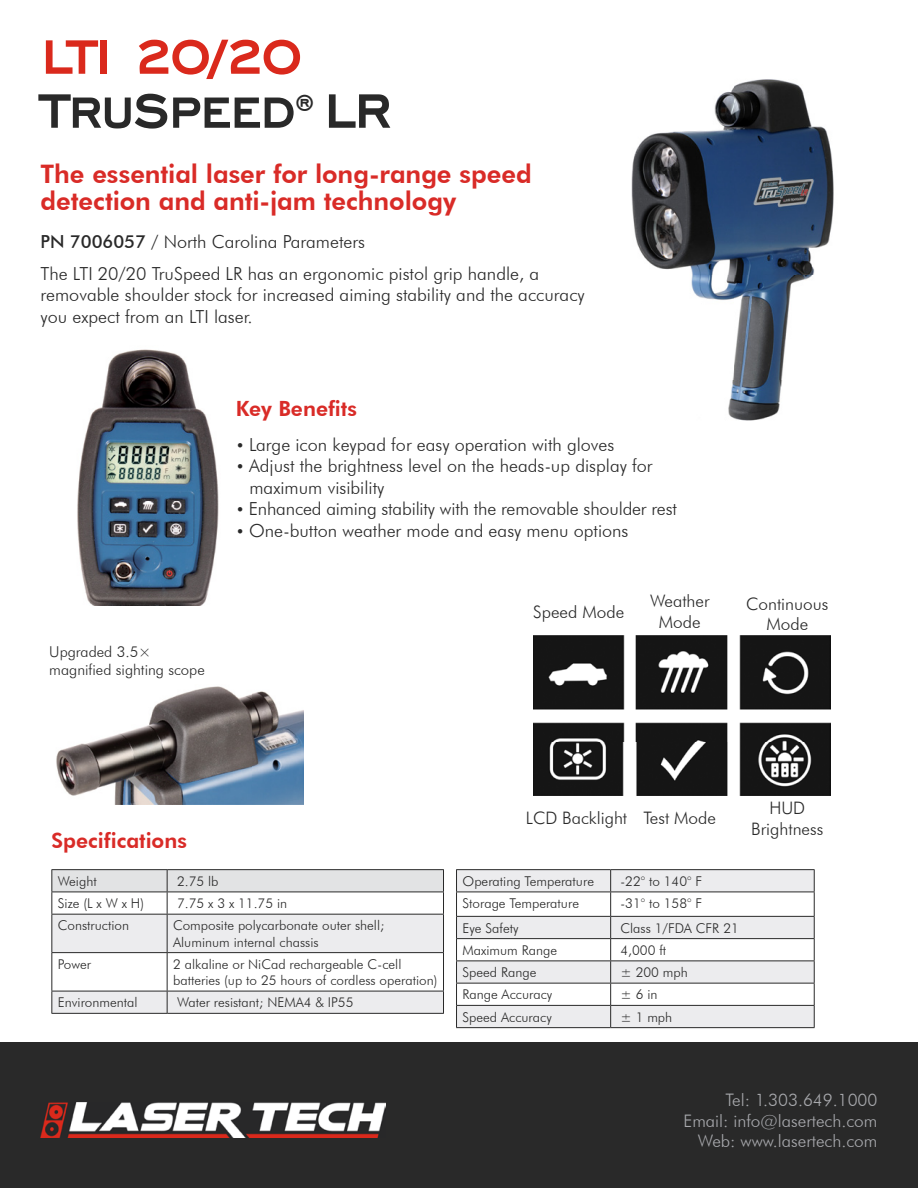
<style>
.page{position:relative;width:918px;height:1188px;background:#fff}
.page>*{position:absolute;margin:0;border:0;box-sizing:border-box;transform-origin:0 0}
.t1{font:700 63px "Engravers Gothic";letter-spacing:-.04em;color:#da291c}
.t2{font:700 57px "Engravers Gothic";letter-spacing:.005em;color:#292929}
.t3{font:800 25.5px/27px "Futura BT";letter-spacing:-.005em;color:#d92b27}
.t4{font:800 21px "Futura BT";color:#d92b27}
.t5{font:300 18px/21.6px "Futura BT";color:#292929}
.t6{font:300 17.25px/20.7px "Futura BT";color:#292929;text-align:center}
.t7{font:300 17.25px/20.7px "Futura BT";color:#a8a9ad;text-align:right}
.t8{font:300 15px/18px "Futura BT";color:#292929}
.t9{font:300 13.5px/16.2px "Futura BT";color:#292929}
.s1{font-size:63px}
.s2{font-weight:500}
.s3{font-size:15px}
</style>
<div class="page">
<div style="left:0;top:1042px;width:918px;height:146px;background:#292929"></div>
<img style="left:40px;top:1103px;width:346px;height:34px">
<img style="left:631px;top:79px;width:203px;height:342px">
<img style="left:533px;top:636px;width:297px;height:159px">
<img style="left:77px;top:349px;width:142px;height:257px">
<img style="left:56px;top:686px;width:247px;height:118px">
<hr style="left:51px;top:869px;width:116px;height:1px;background:#292929">
<hr style="left:167px;top:869px;width:277px;height:1px;background:#292929">
<svg style="left:51px;top:870px;width:393px;height:143px"></svg>
<hr style="left:51px;top:1013px;width:116px;height:1px;background:#292929">
<hr style="left:167px;top:1013px;width:277px;height:1px;background:#292929">
<hr style="left:456px;top:869px;width:155px;height:1px;background:#292929">
<hr style="left:611px;top:869px;width:204px;height:1px;background:#292929">
<svg style="left:456px;top:870px;width:359px;height:157px"></svg>
<hr style="left:456px;top:1027px;width:155px;height:1px;background:#292929">
<hr style="left:611px;top:1027px;width:204px;height:1px;background:#292929">
<h1 class="t1" style="left:42px;top:23px;width:262px">LTI 20/20</h1>
<h2 class="t2" style="left:42px;top:82px;width:351px"><span class="s1">T</span>RU<span class="s1">S</span>PEED<sup>®</sup> <span class="s1">LR</span></h2>
<h3 class="t3" style="left:40px;top:161px;width:493px">The essential laser for long-range speed detection and anti-jam technology</h3>
<h3 class="t5" style="left:40px;top:225px;width:500px;line-height:32px"><span class="s2">PN 7006057</span> / North Carolina Parameters<br>The LTI 20/20 TruSpeed LR has an ergonomic pistol grip handle, a</h3>
<h3 class="t5" style="left:40px;top:284px;width:546px">removable shoulder stock for increased aiming stability and the accuracy you expect from an LTI laser.</h3>
<h3 class="t4" style="left:236px;top:395px;width:123px">Key Benefits</h3>
<h3 class="t5" style="left:236px;top:433px;width:380px"><span class="s3">•</span> Large icon keypad for easy operation with gloves</h3>
<h3 class="t5" style="left:249px;top:455px;width:405px;text-indent:-13px"><span class="s3">•</span> Adjust the brightness level on the heads-up display for maximum visibility</h3>
<h3 class="t5" style="left:236px;top:498px;width:442px"><span class="s3">•</span> Enhanced aiming stability with the removable shoulder rest</h3>
<h3 class="t5" style="left:236px;top:520px;width:394px"><span class="s3">•</span> One-button weather mode and easy menu options</h3>
<p class="t8" style="left:49px;top:643px;width:157px">Upgraded 3.5× magnified sighting scope</p>
<p class="t6" style="left:533px;top:601px;width:93px">Speed Mode</p>
<p class="t6" style="left:650px;top:590px;width:61px">Weather<br>Mode</p>
<p class="t6" style="left:746px;top:593px;width:84px">Continuous<br>Mode</p>
<h3 class="t4" style="left:51px;top:828px;width:137px">Specifications</h3>
<p class="t9" style="left:58px;top:873px;width:40px">Weight</p>
<p class="t9" style="left:177px;top:873px;width:43px">2.75 lb</p>
<p class="t9" style="left:58px;top:895px;width:88px">Size (L x W x H)</p>
<p class="t9" style="left:177px;top:895px;width:112px">7.75 x 3 x 11.75 in</p>
<p class="t9" style="left:58px;top:917px;width:73px">Construction</p>
<p class="t9" style="left:173px;top:917px;width:213px">Composite polycarbonate outer shell;<br>Aluminum internal chassis</p>
<p class="t9" style="left:58px;top:956px;width:35px">Power</p>
<p class="t9" style="left:173px;top:956px;width:266px">2 alkaline or NiCad rechargeable C-cell batteries (up to 25 hours of cordless operation)</p>
<p class="t9" style="left:58px;top:994px;width:81px">Environmental</p>
<p class="t9" style="left:177px;top:994px;width:178px">Water resistant; NEMA4 &amp; IP55</p>
<p class="t6" style="left:526px;top:808px;width:192px">LCD Backlight Test Mode</p>
<p class="t6" style="left:751px;top:797px;width:74px">HUD<br>Brightness</p>
<p class="t9" style="left:463px;top:873px;width:133px">Operating Temperature</p>
<p class="t9" style="left:621px;top:873px;width:83px">-22° to 140° F</p>
<p class="t9" style="left:463px;top:895px;width:118px">Storage Temperature</p>
<p class="t9" style="left:621px;top:895px;width:83px">-31° to 158° F</p>
<p class="t9" style="left:463px;top:920px;width:57px">Eye Safety</p>
<p class="t9" style="left:621px;top:920px;width:120px">Class 1/FDA CFR 21</p>
<p class="t9" style="left:463px;top:942px;width:96px">Maximum Range</p>
<p class="t9" style="left:621px;top:942px;width:47px">4,000 ft</p>
<p class="t9" style="left:463px;top:964px;width:75px">Speed Range</p>
<p class="t9" style="left:621px;top:964px;width:69px">± 200 mph</p>
<p class="t9" style="left:463px;top:986px;width:91px">Range Accuracy</p>
<p class="t9" style="left:621px;top:986px;width:38px">± 6 in</p>
<p class="t9" style="left:463px;top:1009px;width:91px">Speed Accuracy</p>
<p class="t9" style="left:621px;top:1009px;width:53px">± 1 mph</p>
<p class="t7" style="left:684px;top:1089px;width:196px">Tel: 1.303.649.1000<br>Email: info@lasertech.com<br>Web: www.lasertech.com</p>
</div>
